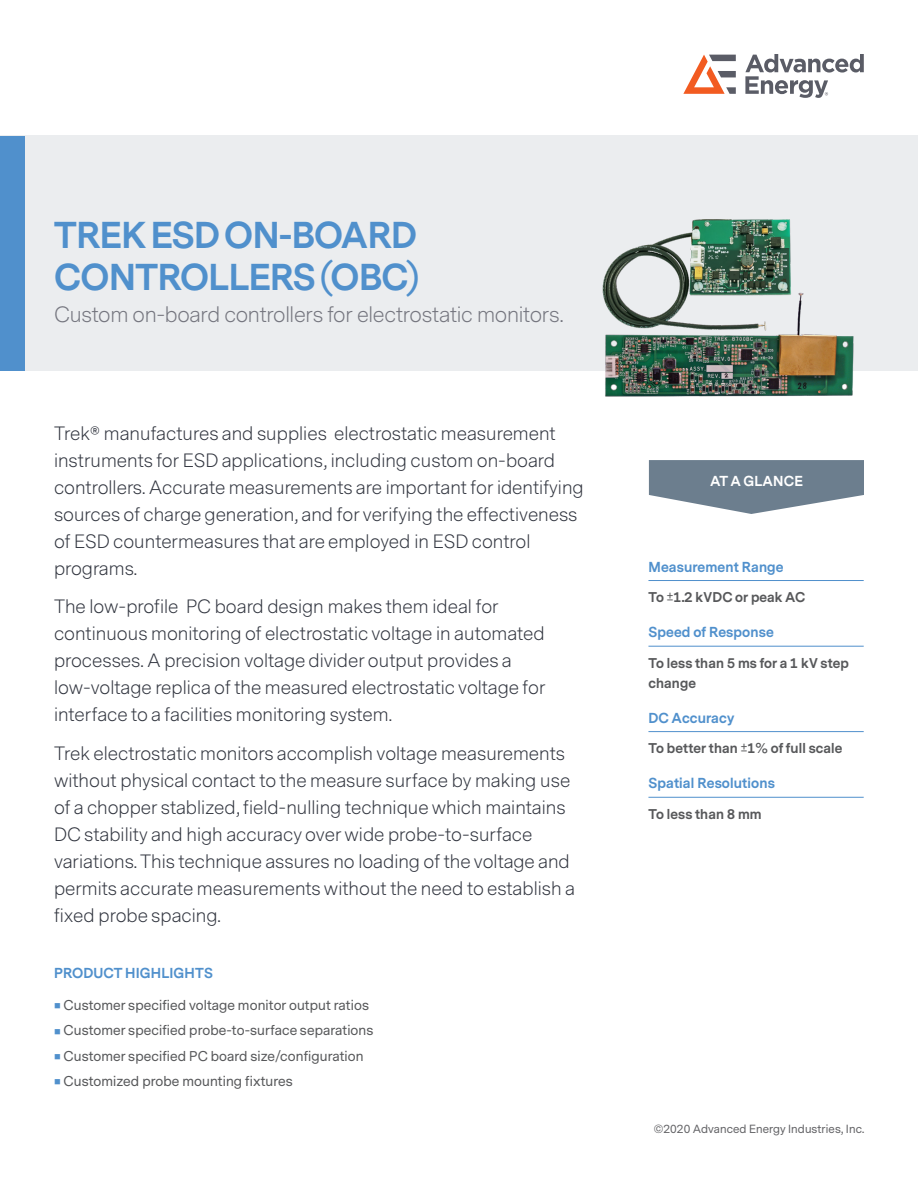
<style>
.page{position:relative;width:918px;height:1188px;background:#fff}
.page>*{position:absolute;margin:0;border:0;box-sizing:border-box;transform-origin:0 0}
.t1{font:700 34.95px/41.8px "Messina Sans";letter-spacing:-.015em;color:#5090cc}
.TitleSub{font:300 20.55px "Messina Sans";letter-spacing:-.015em;color:#75767f}
.Product_Overview_bod{font:300 18px/27px "Messina Sans";color:#323640}
.At_a_Glance_Subhead{font:700 13.5px "Messina Sans";letter-spacing:.01em;color:#5090cc}
.Cover_Heading{font:700 13.5px "Messina Sans";letter-spacing:.01em;color:#5090cc}
.Heading_1{font:700 13.5px "Messina Sans";letter-spacing:.01em;color:#fff}
.Bulleted{font:13.2px "Messina Sans";letter-spacing:.01em;color:#57585a}
.At_A_Glance_Text_Las{font:700 13.2px/19.8px "Messina Sans";letter-spacing:.01em;color:#57585a}
.t2{font:11.1px "Messina Sans";letter-spacing:.01em;color:#636366}
.s1{color:#5090cc}
</style>
<div class="page">
<div style="left:0;top:136px;width:918px;height:235px;background:#ebedef"></div>
<svg style="left:649px;top:460px;width:215px;height:54px"></svg>
<hr style="left:648px;top:580px;width:216px;height:1px;background:#5090cc">
<hr style="left:648px;top:646px;width:216px;height:1px;background:#5090cc">
<hr style="left:648px;top:731px;width:216px;height:1px;background:#5090cc">
<hr style="left:648px;top:797px;width:216px;height:1px;background:#5090cc">
<div style="left:0;top:136px;width:24px;height:235px;background:#5090cc"></div>
<svg style="left:683px;top:55px;width:53px;height:39px"></svg>
<svg style="left:745px;top:54px;width:119px;height:44px"></svg>
<img style="left:602px;top:219px;width:252px;height:178px">
<p class="t1" style="left:54px;top:216px;width:366px">TREK ESD ON-BOARD<br>CONTROLLERS (OBC)</p>
<p class="TitleSub" style="left:54px;top:301px;width:511px">Custom on-board controllers for electrostatic monitors.</p>
<p class="Product_Overview_bod" style="left:54px;top:420px;width:531px">Trek® manufactures and supplies electrostatic measurement instruments for ESD applications, including custom on-board controllers. Accurate measurements are important for identifying sources of charge generation, and for verifying the effectiveness of ESD countermeasures that are employed in ESD control programs.</p>
<p class="Product_Overview_bod" style="left:54px;top:594px;width:493px">The low-profile PC board design makes them ideal for continuous monitoring of electrostatic voltage in automated processes. A precision voltage divider output provides a low-voltage replica of the measured electrostatic voltage for interface to a facilities monitoring system.</p>
<p class="Product_Overview_bod" style="left:54px;top:741px;width:523px">Trek electrostatic monitors accomplish voltage measurements without physical contact to the measure surface by making use of a chopper stablized, field-nulling technique which maintains DC stability and high accuracy over wide probe-to-surface variations. This technique assures no loading of the voltage and permits accurate measurements without the need to establish a fixed probe spacing.</p>
<p class="Cover_Heading" style="left:54px;top:963px;width:160px">PRODUCT HIGHLIGHTS</p>
<p class="Bulleted" style="left:54px;top:997px;width:316px"><span class="s1">■</span> Customer specified voltage monitor output ratios</p>
<p class="Bulleted" style="left:54px;top:1022px;width:321px"><span class="s1">■</span> Customer specified probe-to-surface separations</p>
<p class="Bulleted" style="left:54px;top:1047px;width:311px"><span class="s1">■</span> Customer specified PC board size/configuration</p>
<p class="Bulleted" style="left:54px;top:1072px;width:240px"><span class="s1">■</span> Customized probe mounting fixtures</p>
<p class="Heading_1" style="left:710px;top:472px;width:94px">AT A GLANCE</p>
<p class="At_a_Glance_Subhead" style="left:648px;top:557px;width:137px">Measurement Range</p>
<p class="At_A_Glance_Text_Las" style="left:648px;top:588px;width:158px">To ±1.2 kVDC or peak AC</p>
<p class="At_a_Glance_Subhead" style="left:648px;top:623px;width:127px">Speed of Response</p>
<p class="At_A_Glance_Text_Las" style="left:648px;top:654px;width:202px">To less than 5 ms for a 1 kV step change</p>
<p class="At_a_Glance_Subhead" style="left:648px;top:708px;width:87px">DC Accuracy</p>
<p class="At_A_Glance_Text_Las" style="left:648px;top:739px;width:195px">To better than ±1% of full scale</p>
<p class="At_a_Glance_Subhead" style="left:648px;top:774px;width:128px">Spatial Resolutions</p>
<p class="At_A_Glance_Text_Las" style="left:648px;top:805px;width:115px">To less than 8 mm</p>
<p class="t2" style="left:654px;top:1122px;width:212px">©2020 Advanced Energy Industries, Inc.</p>
</div>
